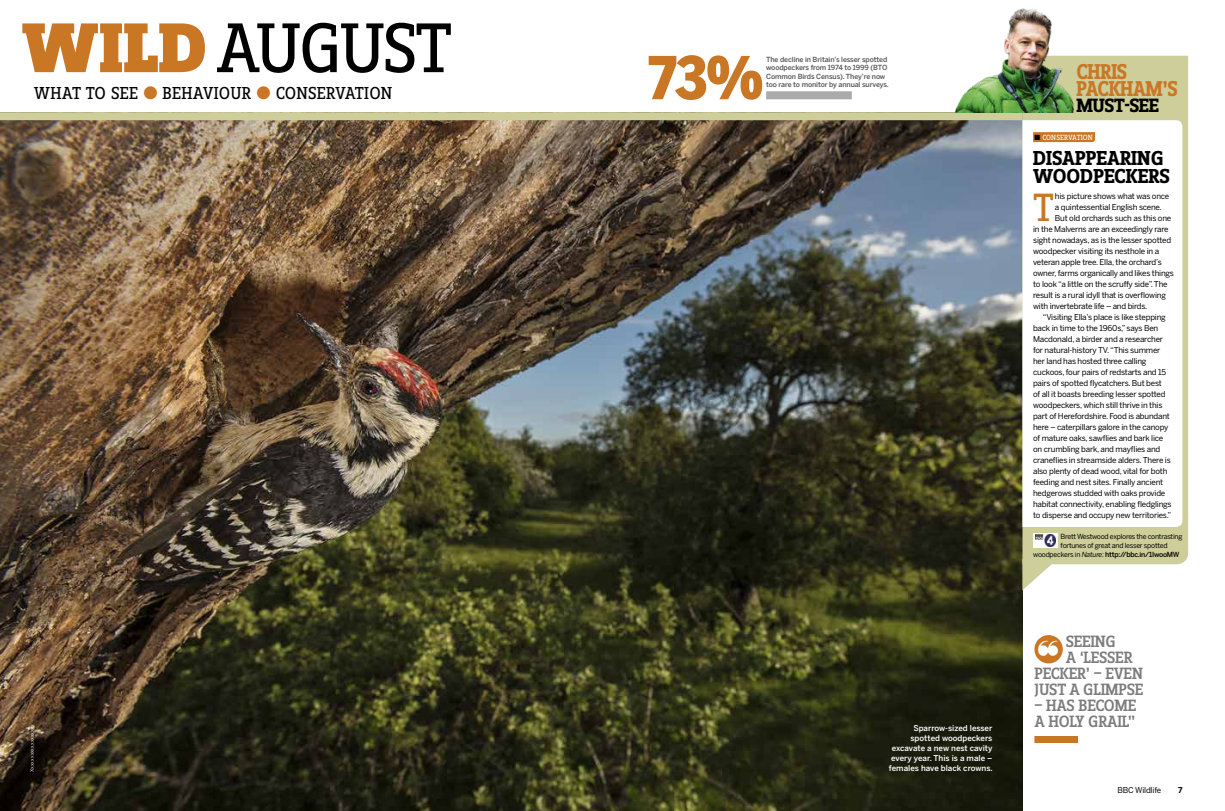
<style>
.page{position:relative;width:1225px;height:811px;background:#fff}
.page>*{position:absolute;margin:0;border:0;box-sizing:border-box;transform-origin:0 0}
.t1{font:73px "Zine Slab Dis OT";letter-spacing:-.03em;color:#000}
.t2{font:900 58.5px "Benton Sans Cond";color:#c97625}
.t3{font:41px "Zine Slab Dis OT";color:#c97625}
.t4{font:700 22.3px/17px "Zine Slab Dis OT";letter-spacing:-.01em;color:#c97625;scale:.93 1}
.t5{font:700 21px/18px "Zine Slab Dis OT";color:#000}
.t6{font:700 20px "Zine Slab Dis OT";letter-spacing:-.02em;color:#000}
.t7{font:18px "Zine Slab Dis OT";letter-spacing:.01em;color:#000}
.t8{font:500 17px/16px "Zine Slab Dis OT";letter-spacing:-.015em;color:#7c7c7c}
.t9{font:8px "Benton Sans";letter-spacing:-.025em;color:#000}
.t10{font:500 8px/10px "Benton Sans";color:#fff;text-align:right}
.t11{font:700 8px "Benton Sans";color:#000}
.t12{font:7.8px "Zine Slab Dis OT";letter-spacing:.01em;color:#fff}
.t13{font:500 7px/8.5px "Benton Sans";letter-spacing:-.015em;color:#555}
.t14{font:7px "Benton Sans";letter-spacing:-.035em;color:#000}
.t15{font:500 7px "Benton Sans";letter-spacing:-.035em;color:#000}
.t16{font:5px "Benton Sans";letter-spacing:-.02em;color:#fff}
.s1{font-weight:900;color:#c97625}
.s2{color:#c97625}
.s3{color:#000}
.s4{font-weight:400}
.s5{font-weight:400;font-style:italic}
</style>
<div class="page">
<img style="left:0;top:120px;width:1022px;height:691px">
<div style="left:1022px;top:56px;width:166px;height:508px;background:#cece9b"></div>
<svg style="left:1022px;top:120px;width:160px;height:407px"></svg>
<svg style="left:1022px;top:559px;width:35px;height:31px"></svg>
<svg style="left:1033px;top:132px;width:62px;height:10px"></svg>
<div style="left:766px;top:91px;width:86px;height:8px;background:#aaa"></div>
<div style="left:0;top:112px;width:1022px;height:8px;background:#cece9b"></div>
<div style="left:1034px;top:635px;width:28px;height:28px;background:#c97625;border-radius:50%"></div>
<div style="left:1034px;top:736px;width:44px;height:7px;background:#c97625"></div>
<img style="left:954px;top:8px;width:165px;height:104px">
<svg style="left:1033px;top:534px;width:24px;height:14px"></svg>
<img style="left:1035px;top:535px;width:21px;height:11px">
<h1 class="t1" style="left:22px;top:12px;width:432px"><span class="s1">WILD</span>AUGUST</h1>
<h3 class="t7" style="left:34px;top:85px;width:360px">WHAT TO SEE <span class="s2">●</span> BEHAVIOUR <span class="s2">●</span> CONSERVATION</h3>
<p class="t16" style="left:29px;top:772px;width:49px;rotate:-90deg">Xxxxx xxxxx xxxxxxxx</p>
<h2 class="t2" style="left:649px;top:43px;width:116px">73%</h2>
<p class="t13" style="left:766px;top:55px;width:124px">The decline in Britain’s lesser spotted woodpeckers from 1974 to 1999 (BTO Common Birds Census). They’re now too rare to monitor by annual surveys.</p>
<p class="t10" style="left:889px;top:723px;width:105px">Sparrow-sized lesser spotted woodpeckers excavate a new nest cavity every year. This is a male – females have black crowns.</p>
<h3 class="t4" style="left:1076px;top:64px;width:111px">CHRIS<br>PACKHAM’S</h3>
<h3 class="t6" style="left:1076px;top:95px;width:84px">MUST-SEE</h3>
<p class="t12" style="left:1034px;top:133px;width:60px"><span class="s3">■</span> CONSERVATION</p>
<h3 class="t5" style="left:1033px;top:150px;width:138px">DISAPPEARING<br>WOODPECKERS</h3>
<h3 class="t3" style="left:1033px;top:187px;width:22px">T</h3>
<p class="t9" style="left:1055px;top:191px;width:116px">his picture shows what was once</p>
<p class="t9" style="left:1055px;top:202px;width:108px">a quintessential English scene.</p>
<p class="t9" style="left:1055px;top:213px;width:118px">But old orchards such as this one</p>
<p class="t9" style="left:1033px;top:224px;width:137px">in the Malverns are an exceedingly rare</p>
<p class="t9" style="left:1033px;top:235px;width:140px">sight nowadays, as is the lesser spotted</p>
<p class="t9" style="left:1033px;top:246px;width:127px">woodpecker visiting its nesthole in a</p>
<p class="t9" style="left:1033px;top:257px;width:130px">veteran apple tree. Ella, the orchard’s</p>
<p class="t9" style="left:1033px;top:268px;width:142px">owner, farms organically and likes things</p>
<p class="t9" style="left:1033px;top:279px;width:136px">to look “a little on the scruffy side”. The</p>
<p class="t9" style="left:1033px;top:290px;width:134px">result is a rural idyll that is overflowing</p>
<p class="t9" style="left:1033px;top:301px;width:116px">with invertebrate life – and birds.</p>
<p class="t9" style="left:1042px;top:312px;width:125px">“Visiting Ella’s place is like stepping</p>
<p class="t9" style="left:1033px;top:323px;width:127px">back in time to the 1960s,” says Ben</p>
<p class="t9" style="left:1033px;top:334px;width:131px">Macdonald, a birder and a researcher</p>
<p class="t9" style="left:1033px;top:345px;width:129px">for natural-history TV. “This summer</p>
<p class="t9" style="left:1033px;top:356px;width:115px">her land has hosted three calling</p>
<p class="t9" style="left:1033px;top:367px;width:135px">cuckoos, four pairs of redstarts and 15</p>
<p class="t9" style="left:1033px;top:378px;width:130px">pairs of spotted flycatchers. But best</p>
<p class="t9" style="left:1033px;top:389px;width:134px">of all it boasts breeding lesser spotted</p>
<p class="t9" style="left:1033px;top:400px;width:131px">woodpeckers, which still thrive in this</p>
<p class="t9" style="left:1033px;top:411px;width:138px">part of Herefordshire. Food is abundant</p>
<p class="t9" style="left:1033px;top:422px;width:137px">here – caterpillars galore in the canopy</p>
<p class="t9" style="left:1033px;top:433px;width:132px">of mature oaks, sawflies and bark lice</p>
<p class="t9" style="left:1033px;top:444px;width:129px">on crumbling bark, and mayflies and</p>
<p class="t9" style="left:1033px;top:455px;width:139px">craneflies in streamside alders. There is</p>
<p class="t9" style="left:1033px;top:466px;width:136px">also plenty of dead wood, vital for both</p>
<p class="t9" style="left:1033px;top:477px;width:132px">feeding and nest sites. Finally ancient</p>
<p class="t9" style="left:1033px;top:488px;width:134px">hedgerows studded with oaks provide</p>
<p class="t9" style="left:1033px;top:499px;width:140px">habitat connectivity, enabling fledglings</p>
<p class="t9" style="left:1033px;top:510px;width:140px">to disperse and occupy new territories.”</p>
<p class="t14" style="left:1060px;top:532px;width:123px">Brett Westwood explores the contrasting</p>
<p class="t14" style="left:1060px;top:541px;width:108px">fortunes of great and lesser spotted</p>
<p class="t15" style="left:1033px;top:550px;width:148px"><span class="s4">woodpeckers in</span> <span class="s5">Nature</span><span class="s4">:</span> http://bbc.in/1IwooMW</p>
<h3 class="t8" style="left:1065px;top:634px;width:52px">SEEING</h3>
<h3 class="t8" style="left:1065px;top:650px;width:69px">A ‘LESSER</h3>
<h3 class="t8" style="left:1034px;top:666px;width:110px">PECKER’ — EVEN</h3>
<h3 class="t8" style="left:1034px;top:682px;width:110px">JUST A GLIMPSE</h3>
<h3 class="t8" style="left:1034px;top:698px;width:103px">— HAS BECOME<br>A HOLY GRAIL”</h3>
<p class="t9" style="left:1117px;top:785px;width:45px">BBC Wildlife</p>
<p class="t11" style="left:1178px;top:785px;width:6px">7</p>
</div>
